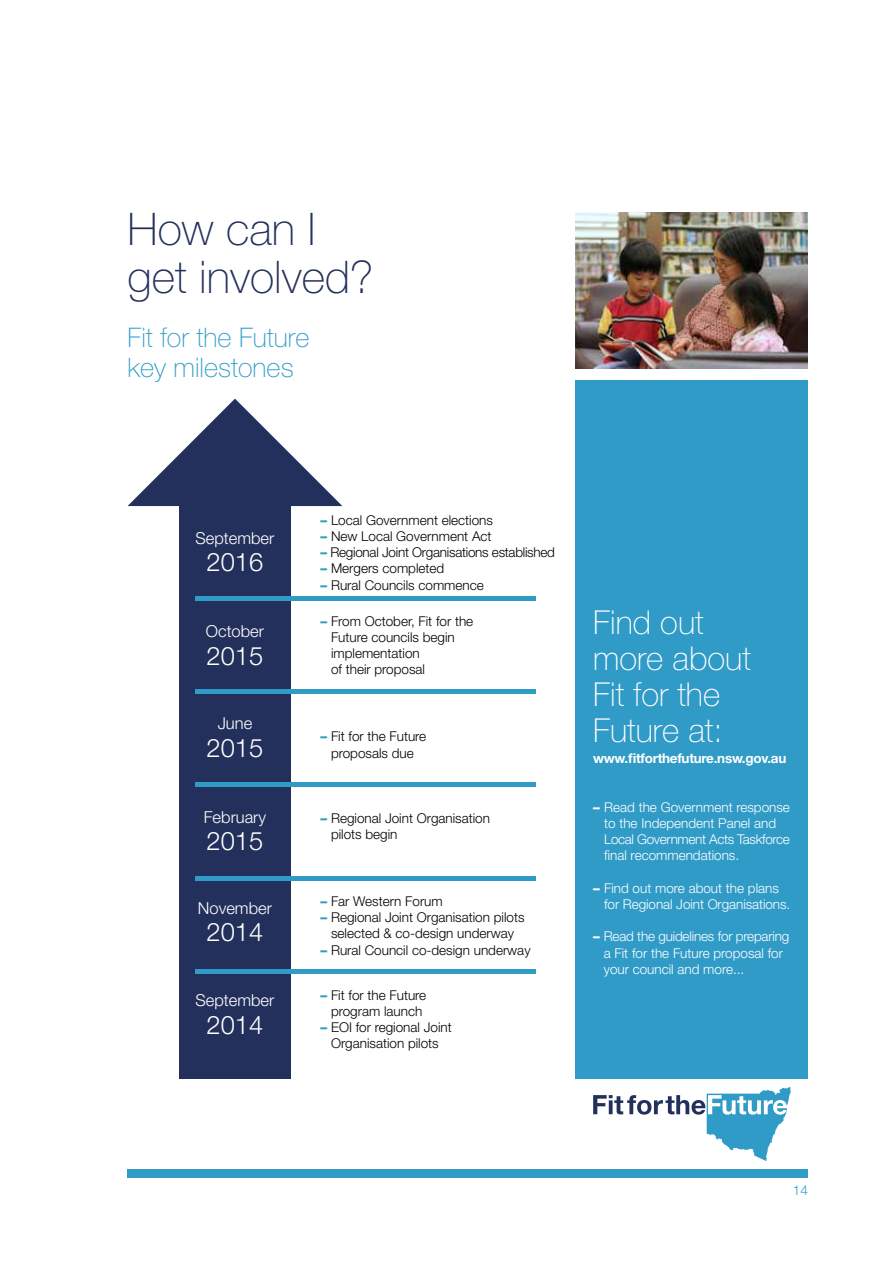
<style>
.page{position:relative;width:893px;height:1263px;background:#fff}
.page>*{position:absolute;margin:0;border:0;box-sizing:border-box;transform-origin:0 0}
.t1{font:100 45px/48px "Helvetica Neue LT Std";color:#23305b}
.t2{font:100 33px/36px "Helvetica Neue LT Std";color:#fff}
.t3{font:100 27px/30px "Helvetica Neue LT Std";color:#319bc7}
.t4{font:300 25.5px "Helvetica Neue LT Std";color:#fff}
.t5{font:300 16.5px "Helvetica Neue LT Std";color:#fff}
.t6{font:300 13.5px/16.2px "Helvetica Neue LT Std";color:#000;text-align:center}
.t7{font:300 13.5px/16.2px "Helvetica Neue LT Std";color:#fff}
.t8{font:300 13.5px "Helvetica Neue LT Std";letter-spacing:-.02em;color:#000}
.t9{font:700 13.5px "Helvetica Neue LT Std";letter-spacing:-.02em;color:#fff}
.t10{font:300 13.5px "Helvetica Neue LT Std";color:#319bc7}
.s1{font-weight:800;color:#319bc7}
.s2{font-weight:800}
</style>
<div class="page">
<div style="left:575px;top:380px;width:233px;height:698px;background:#319bc7"></div>
<div style="left:128px;top:1169px;width:680px;height:9px;background:#319bc7"></div>
<svg style="left:593px;top:1087px;width:198px;height:74px"></svg>
<img style="left:575px;top:213px;width:233px;height:155px">
<svg style="left:128px;top:399px;width:214px;height:107px"></svg>
<div style="left:179px;top:499px;width:112px;height:579px;background:#23305b"></div>
<hr style="left:195px;top:596px;width:340px;height:4px;background:#319bc7">
<div style="left:195px;top:689px;width:340px;height:5px;background:#319bc7"></div>
<hr style="left:195px;top:783px;width:340px;height:4px;background:#319bc7">
<hr style="left:195px;top:876px;width:340px;height:4px;background:#319bc7">
<div style="left:195px;top:969px;width:340px;height:5px;background:#319bc7"></div>
<h1 class="t1" style="left:128px;top:205px;width:248px">How can I get involved?</h1>
<h3 class="t3" style="left:128px;top:322px;width:183px">Fit for the Future key milestones</h3>
<p class="t5" style="left:196px;top:528px;width:80px">September</p>
<h3 class="t4" style="left:207px;top:547px;width:58px">2016</h3>
<p class="t5" style="left:206px;top:621px;width:60px">October</p>
<h3 class="t4" style="left:207px;top:640px;width:58px">2015</h3>
<p class="t5" style="left:218px;top:713px;width:36px">June</p>
<h3 class="t4" style="left:207px;top:732px;width:58px">2015</h3>
<p class="t5" style="left:204px;top:807px;width:64px">February</p>
<h3 class="t4" style="left:207px;top:825px;width:58px">2015</h3>
<p class="t5" style="left:198px;top:898px;width:75px">November</p>
<h3 class="t4" style="left:207px;top:917px;width:58px">2014</h3>
<p class="t5" style="left:196px;top:990px;width:80px">September</p>
<h3 class="t4" style="left:207px;top:1009px;width:58px">2014</h3>
<p class="t6" style="left:320px;top:511px;width:174px"><span class="s1">–</span> Local Government elections</p>
<p class="t6" style="left:320px;top:528px;width:173px"><span class="s1">–</span> New Local Government Act</p>
<p class="t8" style="left:320px;top:544px;width:236px"><span class="s1">–</span> Regional Joint Organisations established</p>
<p class="t6" style="left:320px;top:560px;width:125px"><span class="s1">–</span> Mergers completed</p>
<p class="t6" style="left:320px;top:576px;width:165px"><span class="s1">–</span> Rural Councils commence</p>
<p class="t6" style="left:331px;top:612px;width:144px;text-align:left;text-indent:-11px"><span class="s1">–</span> From October, Fit for the<br>Future councils begin implementation<br>of their proposal</p>
<p class="t6" style="left:320px;top:728px;width:107px"><span class="s1">–</span> Fit for the Future proposals due</p>
<p class="t6" style="left:331px;top:809px;width:161px;text-align:left;text-indent:-11px"><span class="s1">–</span> Regional Joint Organisation pilots begin</p>
<p class="t6" style="left:320px;top:893px;width:124px"><span class="s1">–</span> Far Western Forum</p>
<p class="t6" style="left:320px;top:909px;width:206px"><span class="s1">–</span> Regional Joint Organisation pilots selected &amp; co-design underway</p>
<p class="t6" style="left:320px;top:941px;width:212px"><span class="s1">–</span> Rural Council co-design underway</p>
<p class="t6" style="left:320px;top:986px;width:107px"><span class="s1">–</span> Fit for the Future program launch</p>
<p class="t6" style="left:320px;top:1019px;width:133px"><span class="s1">–</span> EOI for regional Joint<br>Organisation pilots</p>
<h2 class="t2" style="left:593px;top:604px;width:159px">Find out more about<br>Fit for the<br>Future at:</h2>
<p class="t9" style="left:593px;top:750px;width:195px">www.fitforthefuture.nsw.gov.au</p>
<p class="t7" style="left:604px;top:798px;width:187px;text-indent:-11px"><span class="s2">–</span> Read the Government response to the Independent Panel and<br>Local Government Acts Taskforce final recommendations.</p>
<p class="t7" style="left:604px;top:879px;width:188px;text-indent:-11px"><span class="s2">–</span> Find out more about the plans for Regional Joint Organisations.</p>
<p class="t7" style="left:604px;top:928px;width:187px;text-indent:-11px"><span class="s2">–</span> Read the guidelines for preparing a Fit for the Future proposal for your council and more...</p>
<p class="t10" style="left:793px;top:1182px;width:17px">14</p>
</div>
